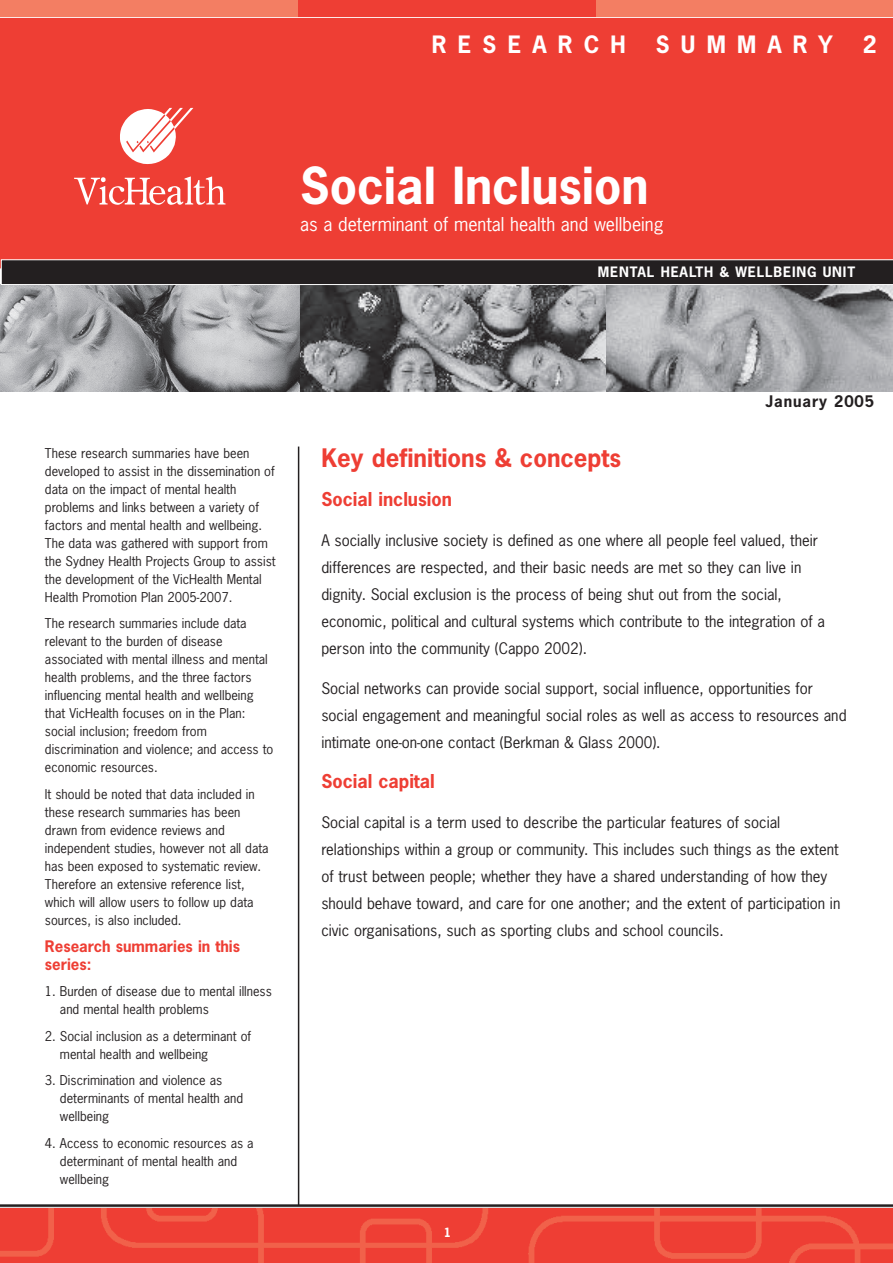
<style>
.page{position:relative;width:893px;height:1263px;background:#fff}
.page>*{position:absolute;margin:0;border:0;box-sizing:border-box;transform-origin:0 0}
.t1{font:700 48px "News Gothic";color:#fff}
.t2{font:700 24px "News Gothic";color:#ee3e34}
.t3{font:700 22.5px "News Gothic";letter-spacing:.495em;color:#fff}
.t4{font:18px "News Gothic";color:#fff}
.t5{font:700 18px "News Gothic";color:#ee3e34}
.t6{font:15px/27px "News Gothic";color:#231f20}
.t7{font:700 15px/18px "News Gothic";color:#ee3e34}
.t8{font:700 15px "News Gothic";letter-spacing:.06em;color:#231f20}
.t9{font:700 13.5px "News Gothic";letter-spacing:.06em;color:#fff}
.t10{font:12.75px/18px "News Gothic";color:#231f20}
.t11{font:700 12px "News Gothic";color:#fff}
</style>
<div class="page">
<img style="left:0;top:1208px;width:893px;height:55px">
<div style="left:0;top:17px;width:893px;height:252px;background:#ee3e34"></div>
<img style="left:0;top:285px;width:893px;height:106px">
<svg style="left:1px;top:259px;width:892px;height:25px;background:#2e2829"></svg>
<div style="left:0;top:0;width:299px;height:17px;background:#f37e63"></div>
<div style="left:299px;top:0;width:297px;height:17px;background:#ee3e34"></div>
<div style="left:596px;top:0;width:297px;height:17px;background:#f37e63"></div>
<svg style="left:74px;top:176px;width:151px;height:29px"></svg>
<svg style="left:120px;top:108px;width:73px;height:56px"></svg>
<svg style="left:0;top:1203px;width:893px;height:5px"></svg>
<hr style="left:298px;top:447px;width:1px;height:758px;background:#231f20">
<h3 class="t3" style="left:432px;top:32px;width:195px">RESEARCH</h3>
<h3 class="t3" style="left:656px;top:32px;width:178px">SUMMARY</h3>
<h3 class="t3" style="left:863px;top:32px;width:15px">2</h3>
<h1 class="t1" style="left:300px;top:159px;width:350px">Social Inclusion</h1>
<h3 class="t4" style="left:300px;top:214px;width:365px">as a determinant of mental health and wellbeing</h3>
<p class="t9" style="left:598px;top:264px;width:259px">MENTAL HEALTH &amp; WELLBEING UNIT</p>
<p class="t10" style="left:45px;top:444px;width:232px">These research summaries have been developed to assist in the dissemination of data on the impact of mental health problems and links between a variety of factors and mental health and wellbeing.<br>The data was gathered with support from the Sydney Health Projects Group to assist the development of the VicHealth Mental Health Promotion Plan 2005-2007.</p>
<p class="t10" style="left:45px;top:615px;width:230px">The research summaries include data relevant to the burden of disease associated with mental illness and mental health problems, and the three factors influencing mental health and wellbeing that VicHealth focuses on in the Plan: social inclusion; freedom from discrimination and violence; and access to economic resources.</p>
<p class="t10" style="left:45px;top:785px;width:225px">It should be noted that data included in these research summaries has been drawn from evidence reviews and independent studies, however not all data has been exposed to systematic review.<br>Therefore an extensive reference list, which will allow users to follow up data sources, is also included.</p>
<p class="t7" style="left:45px;top:937px;width:197px">Research summaries in this series:</p>
<p class="t10" style="left:60px;top:982px;width:213px;text-indent:-15px">1. Burden of disease due to mental illness and mental health problems</p>
<p class="t10" style="left:60px;top:1027px;width:193px;text-indent:-15px">2. Social inclusion as a determinant of mental health and wellbeing</p>
<p class="t10" style="left:60px;top:1071px;width:185px;text-indent:-15px">3. Discrimination and violence as determinants of mental health and wellbeing</p>
<p class="t10" style="left:60px;top:1134px;width:195px;text-indent:-15px">4. Access to economic resources as a determinant of mental health and wellbeing</p>
<p class="t8" style="left:765px;top:393px;width:110px">January 2005</p>
<h2 class="t2" style="left:321px;top:444px;width:301px">Key definitions &amp; concepts</h2>
<h3 class="t5" style="left:321px;top:490px;width:132px">Social inclusion</h3>
<p class="t6" style="left:321px;top:527px;width:505px">A socially inclusive society is defined as one where all people feel valued, their differences are respected, and their basic needs are met so they can live in dignity. Social exclusion is the process of being shut out from the social, economic, political and cultural systems which contribute to the integration of a person into the community (Cappo 2002).</p>
<p class="t6" style="left:321px;top:675px;width:527px">Social networks can provide social support, social influence, opportunities for social engagement and meaningful social roles as well as access to resources and intimate one-on-one contact (Berkman &amp; Glass 2000).</p>
<h3 class="t5" style="left:321px;top:771px;width:115px">Social capital</h3>
<p class="t6" style="left:321px;top:809px;width:520px">Social capital is a term used to describe the particular features of social relationships within a group or community. This includes such things as the extent of trust between people; whether they have a shared understanding of how they should behave toward, and care for one another; and the extent of participation in civic organisations, such as sporting clubs and school councils.</p>
<p class="t11" style="left:444px;top:1225px;width:9px">1</p>
</div>
